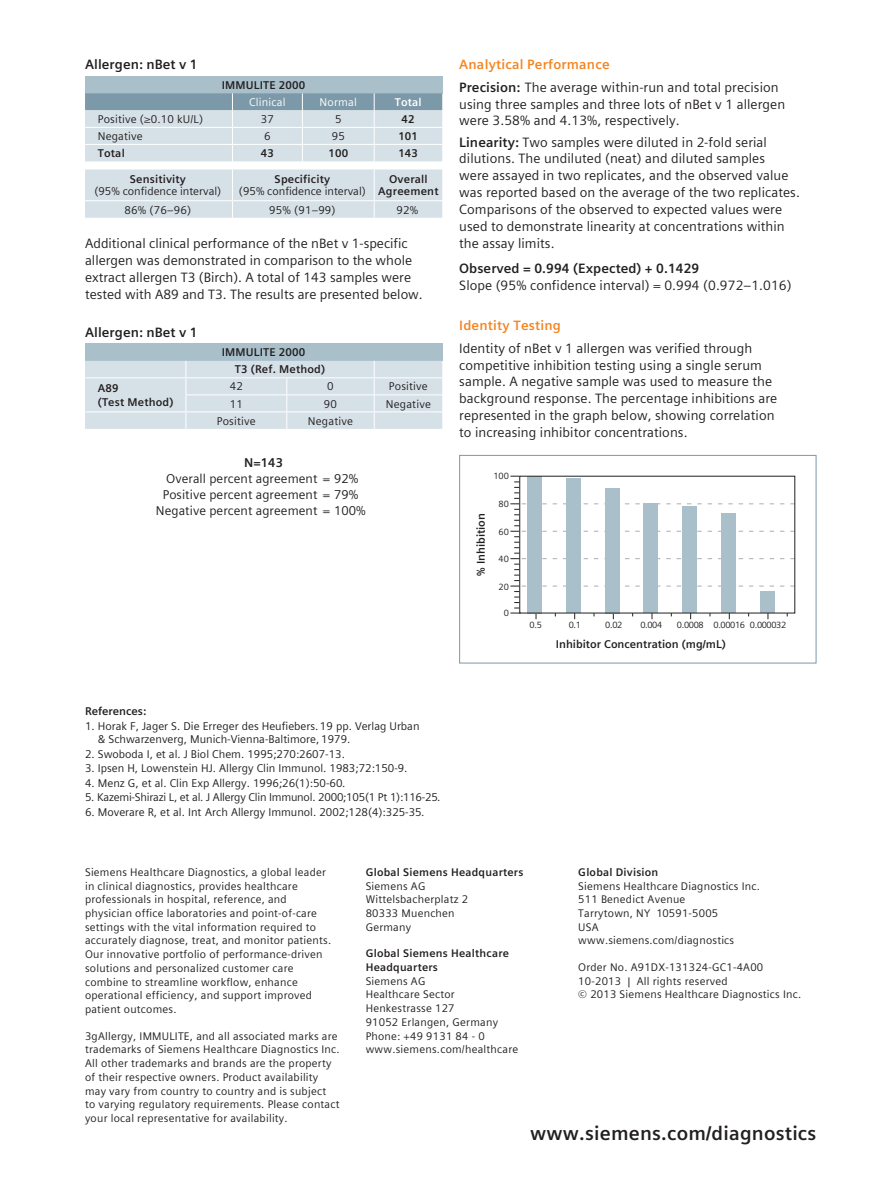
<style>
.page{position:relative;width:893px;height:1191px;background:#fff}
.page>*{position:absolute;margin:0;border:0;box-sizing:border-box;transform-origin:0 0}
._03__URL_sector_clai{font:700 19.5px "Siemens Sans Global";letter-spacing:.01em;color:#231f20}
.Body__9{font:13.5px/16.8px "Siemens Sans Global";letter-spacing:.005em;color:#231f20}
.subheads{font:700 13.5px "Siemens Sans Global";letter-spacing:.015em;color:#f58520}
.Subhead___9{font:700 13.5px "Siemens Sans Global";letter-spacing:.005em;color:#231f20}
.Body__9-2{font:12.75px/15.8px "Siemens Sans Global";letter-spacing:.005em;color:#231f20;text-align:center}
.Body__9-3{font:700 12.75px "Siemens Sans Global";color:#231f20}
.Body__9-4{font:11.25px/13.5px "Siemens Sans Global";color:#231f20}
.Body__9-5{font:700 11.25px/12.8px "Siemens Sans Global";letter-spacing:.015em;color:#231f20;text-align:center}
.Body__9-6{font:11.25px "Siemens Sans Global";letter-spacing:-.02em;color:#231f20}
.Body__9-7{font:11.25px "Siemens Sans Global";letter-spacing:.015em;color:#fff}
.Body__9-8{font:700 11.25px "Siemens Sans Global";letter-spacing:.015em;color:#fff}
.boilerplate{font:10.95px/13.8px "Siemens Sans Global";letter-spacing:.02em;color:#231f20}
.addresses{font:10.95px/13.8px "Siemens Sans Global";letter-spacing:.02em;color:#231f20}
._06__Captions___7_5p{font:10.95px/13.8px "Siemens Sans Global";letter-spacing:.02em;color:#231f20}
.t1{font:9px "Siemens Sans Global";letter-spacing:-.04em;color:#231f20}
.s1{font-weight:700}
</style>
<div class="page">
<div style="left:459px;top:455px;width:357px;height:208px;border:1px solid #7b99a9"></div>
<svg style="left:510px;top:476px;width:285px;height:143px"></svg>
<div style="left:527px;top:476px;width:15px;height:137px;background:#a9bfca"></div>
<div style="left:566px;top:478px;width:14px;height:135px;background:#a9bfca"></div>
<div style="left:606px;top:488px;width:14px;height:125px;background:#a9bfca"></div>
<div style="left:643px;top:503px;width:14px;height:110px;background:#a9bfca"></div>
<div style="left:682px;top:506px;width:15px;height:107px;background:#a9bfca"></div>
<div style="left:721px;top:513px;width:14px;height:100px;background:#a9bfca"></div>
<div style="left:760px;top:591px;width:14px;height:22px;background:#a9bfca"></div>
<svg style="left:85px;top:169px;width:357px;height:49px;background:#d7e1e7"></svg>
<hr style="left:85px;top:200px;width:147px;height:1px;background:#fff">
<hr style="left:232px;top:200px;width:142px;height:1px;background:#fff">
<hr style="left:374px;top:200px;width:68px;height:1px;background:#fff">
<div style="left:85px;top:76px;width:357px;height:17px;background:#a9bfca"></div>
<svg style="left:85px;top:93px;width:357px;height:68px;background:#bfcfd7"></svg>
<hr style="left:85px;top:127px;width:147px;height:1px;background:#fff">
<hr style="left:232px;top:127px;width:70px;height:1px;background:#fff">
<hr style="left:302px;top:127px;width:72px;height:1px;background:#fff">
<hr style="left:374px;top:127px;width:68px;height:1px;background:#fff">
<hr style="left:85px;top:144px;width:147px;height:1px;background:#fff">
<hr style="left:232px;top:144px;width:70px;height:1px;background:#fff">
<hr style="left:302px;top:144px;width:72px;height:1px;background:#fff">
<hr style="left:374px;top:144px;width:68px;height:1px;background:#fff">
<div style="left:85px;top:344px;width:357px;height:17px;background:#a9bfca"></div>
<svg style="left:85px;top:361px;width:357px;height:68px;background:#d7e2e8"></svg>
<p class="Subhead___9" style="left:85px;top:54px;width:114px">Allergen: nBet v 1</p>
<p class="Body__9-5" style="left:222px;top:79px;width:85px">IMMULITE 2000</p>
<p class="Body__9-7" style="left:249px;top:94px;width:38px">Clinical</p>
<p class="Body__9-7" style="left:320px;top:94px;width:39px">Normal</p>
<p class="Body__9-8" style="left:395px;top:93px;width:29px">Total</p>
<p class="Body__9-4" style="left:98px;top:112px;width:107px">Positive (≥0.10 kU/L)</p>
<p class="Body__9-4" style="left:261px;top:112px;width:15px">37</p>
<p class="Body__9-4" style="left:335px;top:112px;width:8px">5</p>
<p class="Body__9-5" style="left:402px;top:113px;width:15px">42</p>
<p class="Body__9-4" style="left:98px;top:129px;width:47px">Negative</p>
<p class="Body__9-4" style="left:264px;top:129px;width:8px">6</p>
<p class="Body__9-4" style="left:332px;top:129px;width:15px">95</p>
<p class="Body__9-5" style="left:398px;top:130px;width:21px">101</p>
<p class="Body__9-5" style="left:98px;top:147px;width:29px">Total</p>
<p class="Body__9-5" style="left:261px;top:147px;width:15px">43</p>
<p class="Body__9-5" style="left:328px;top:147px;width:21px">100</p>
<p class="Body__9-5" style="left:398px;top:147px;width:21px">143</p>
<p class="Body__9-5" style="left:130px;top:172px;width:58px">Sensitivity</p>
<p class="Body__9-4" style="left:94px;top:185px;width:128px">(95% confidence interval)</p>
<p class="Body__9-5" style="left:275px;top:172px;width:57px">Specificity</p>
<p class="Body__9-4" style="left:239px;top:185px;width:128px">(95% confidence interval)</p>
<p class="Body__9-5" style="left:378px;top:172px;width:62px">Overall<br>Agreement</p>
<p class="Body__9-4" style="left:125px;top:203px;width:68px">86% (76–96)</p>
<p class="Body__9-4" style="left:269px;top:203px;width:68px">95% (91–99)</p>
<p class="Body__9-4" style="left:396px;top:203px;width:23px">92%</p>
<p class="Body__9" style="left:85px;top:235px;width:339px">Additional clinical performance of the nBet v 1-specific allergen was demonstrated in comparison to the whole extract allergen T3 (Birch). A total of 143 samples were tested with A89 and T3. The results are presented below.</p>
<p class="Subhead___9" style="left:85px;top:322px;width:114px">Allergen: nBet v 1</p>
<p class="Body__9-5" style="left:222px;top:346px;width:85px">IMMULITE 2000</p>
<p class="Body__9-5" style="left:235px;top:363px;width:92px">T3 (Ref. Method)</p>
<p class="Body__9-5" style="left:98px;top:380px;width:77px;line-height:14.9px;text-align:left">A89<br>(Test Method)</p>
<p class="Body__9-4" style="left:230px;top:380px;width:15px">42</p>
<p class="Body__9-4" style="left:327px;top:380px;width:8px">0</p>
<p class="Body__9-4" style="left:389px;top:380px;width:40px">Positive</p>
<p class="Body__9-4" style="left:230px;top:397px;width:15px">11</p>
<p class="Body__9-4" style="left:324px;top:397px;width:15px">90</p>
<p class="Body__9-4" style="left:386px;top:397px;width:47px">Negative</p>
<p class="Body__9-4" style="left:217px;top:414px;width:40px">Positive</p>
<p class="Body__9-4" style="left:308px;top:414px;width:47px">Negative</p>
<p class="Body__9-3" style="left:244px;top:453px;width:40px">N=143</p>
<p class="Body__9-2" style="left:156px;top:471px;width:212px">Overall percent agreement = 92%<br>Positive percent agreement = 79%<br>Negative percent agreement = 100%</p>
<p class="subheads" style="left:459px;top:54px;width:152px">Analytical Performance</p>
<p class="Body__9" style="left:459px;top:79px;width:327px"><span class="s1">Precision:</span> The average within-run and total precision using three samples and three lots of nBet v 1 allergen were 3.58% and 4.13%, respectively.</p>
<p class="Body__9" style="left:459px;top:133px;width:342px"><span class="s1">Linearity:</span> Two samples were diluted in 2-fold serial dilutions. The undiluted (neat) and diluted samples<br>were assayed in two replicates, and the observed value was reported based on the average of the two replicates.<br>Comparisons of the observed to expected values were used to demonstrate linearity at concentrations within the assay limits.</p>
<p class="Body__9" style="left:459px;top:260px;width:334px"><span class="s1">Observed = 0.994 (Expected) + 0.1429<br></span>Slope (95% confidence interval) = 0.994 (0.972–1.016)</p>
<p class="subheads" style="left:459px;top:315px;width:103px">Identity Testing</p>
<p class="Body__9" style="left:459px;top:340px;width:320px">Identity of nBet v 1 allergen was verified through competitive inhibition testing using a single serum sample. A negative sample was used to measure the background response. The percentage inhibitions are represented in the graph below, showing correlation to increasing inhibitor concentrations.</p>
<p class="Body__9-5" style="left:475px;top:576px;width:64px;rotate:-90deg">% Inhibition</p>
<p class="t1" style="left:493px;top:469px;width:17px">100</p>
<p class="t1" style="left:499px;top:497px;width:12px">80</p>
<p class="t1" style="left:499px;top:525px;width:12px">60</p>
<p class="t1" style="left:499px;top:552px;width:12px">40</p>
<p class="t1" style="left:499px;top:580px;width:12px">20</p>
<p class="t1" style="left:504px;top:606px;width:7px">0</p>
<p class="t1" style="left:530px;top:618px;width:14px">0.5</p>
<p class="t1" style="left:569px;top:618px;width:14px">0.1</p>
<p class="t1" style="left:605px;top:618px;width:19px">0.02</p>
<p class="t1" style="left:640px;top:618px;width:23px">0.004</p>
<p class="t1" style="left:677px;top:618px;width:111px">0.0008 0.00016 0.000032</p>
<p class="Body__9-5" style="left:556px;top:637px;width:171px">Inhibitor Concentration (mg/mL)</p>
<p class="Body__9-5" style="left:85px;top:705px;width:63px">References:</p>
<p class="Body__9-4" style="left:98px;top:719px;width:323px;text-indent:-13px">1. Horak F, Jager S. Die Erreger des Heufiebers. 19 pp. Verlag Urban &amp; Schwarzenverg, Munich-Vienna-Baltimore, 1979.</p>
<p class="Body__9-4" style="left:85px;top:747px;width:261px">2. Swoboda I, et al. J Biol Chem. 1995;270:2607-13.</p>
<p class="Body__9-4" style="left:85px;top:761px;width:324px">3. Ipsen H, Lowenstein HJ. Allergy Clin Immunol. 1983;72:150-9.</p>
<p class="Body__9-4" style="left:85px;top:776px;width:262px">4. Menz G, et al. Clin Exp Allergy. 1996;26(1):50-60.</p>
<p class="Body__9-6" style="left:85px;top:789px;width:357px">5. Kazemi-Shirazi L, et al. J Allergy Clin Immunol. 2000;105(1 Pt 1):116-25.</p>
<p class="Body__9-4" style="left:85px;top:805px;width:341px">6. Moverare R, et al. Int Arch Allergy Immunol. 2002;128(4):325-35.</p>
<p class="boilerplate" style="left:85px;top:865px;width:248px">Siemens Healthcare Diagnostics, a global leader in clinical diagnostics, provides healthcare professionals in hospital, reference, and physician office laboratories and point-of-care settings with the vital information required to accurately diagnose, treat, and monitor patients.<br>Our innovative portfolio of performance-driven solutions and personalized customer care combine to streamline workflow, enhance operational efficiency, and support improved patient outcomes.</p>
<p class="boilerplate" style="left:85px;top:1029px;width:256px">3gAllergy, IMMULITE, and all associated marks are trademarks of Siemens Healthcare Diagnostics Inc.<br>All other trademarks and brands are the property of their respective owners. Product availability may vary from country to country and is subject<br>to varying regulatory requirements. Please contact your local representative for availability.</p>
<p class="_06__Captions___7_5p" style="left:366px;top:865px;width:159px"><span class="s1">Global Siemens Headquarters<br></span>Siemens AG<br>Wittelsbacherplatz 2<br>80333 Muenchen<br>Germany</p>
<p class="addresses" style="left:366px;top:946px;width:154px"><span class="s1">Global Siemens Healthcare<br>Headquarters<br></span>Siemens AG<br>Healthcare Sector<br>Henkestrasse 127<br>91052 Erlangen, Germany<br>Phone: +49 9131 84 - 0 www.siemens.com/healthcare</p>
<p class="addresses" style="left:578px;top:865px;width:183px"><span class="s1">Global Division<br></span>Siemens Healthcare Diagnostics Inc.<br>511 Benedict Avenue<br>Tarrytown, NY 10591-5005<br>USA<br>www.siemens.com/diagnostics</p>
<p class="_06__Captions___7_5p" style="left:578px;top:960px;width:224px">Order No. A91DX-131324-GC1-4A00<br>10-2013 | All rights reserved<br>© 2013 Siemens Healthcare Diagnostics Inc.</p>
<p class="_03__URL_sector_clai" style="left:530px;top:1118px;width:288px">www.siemens.com/diagnostics</p>
</div>
